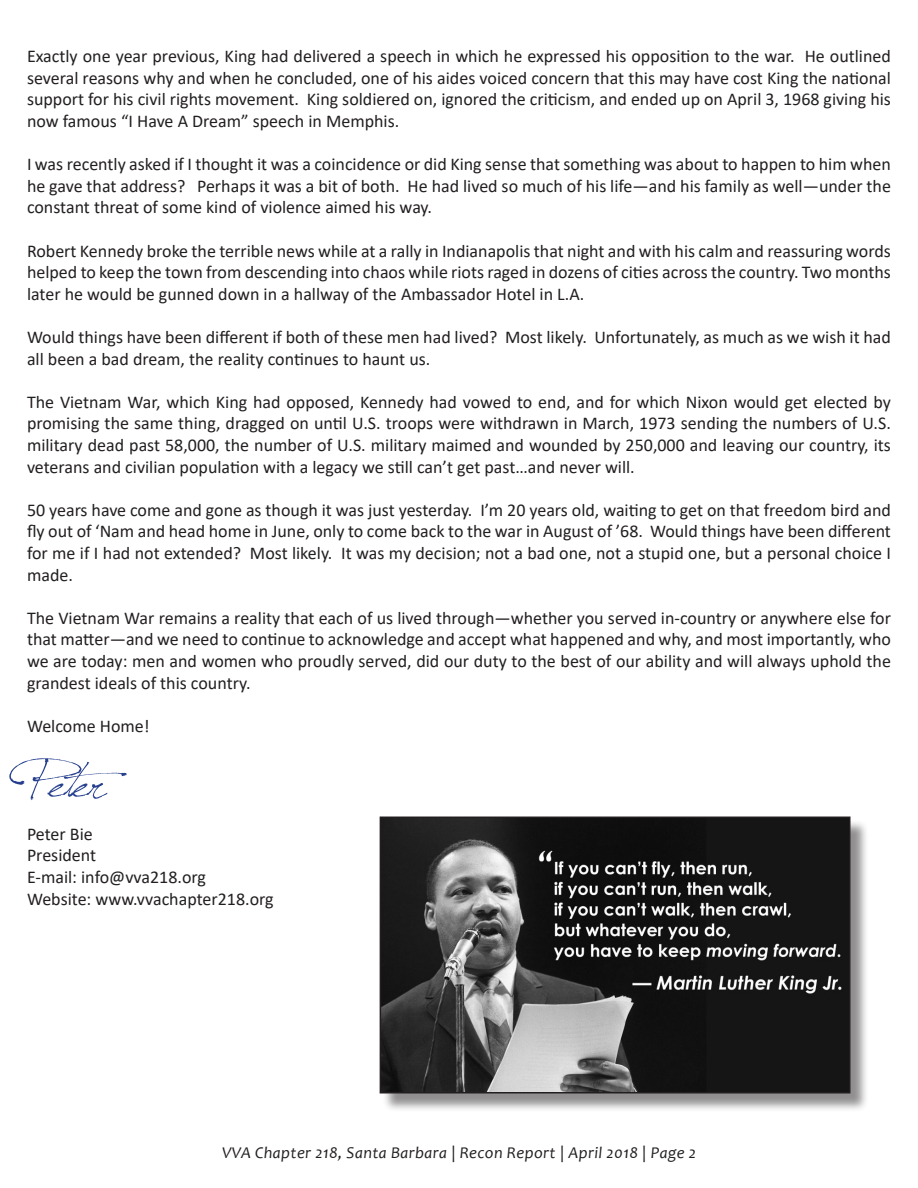
<style>
.page{position:relative;width:918px;height:1188px;background:#fff}
.page>*{position:absolute;margin:0;border:0;box-sizing:border-box;transform-origin:0 0}
.t1{font:54px "Jellyka Saint Andrews Queen";color:#253f8e}
.t2{font:18px/21.6px "Calibri";color:#231f20;text-align:justify}
.t3{font:italic 16.5px "Candara";letter-spacing:.025em;color:#231f20}
</style>
<div class="page">
<div style="left:382px;top:819px;width:487px;height:293px;background:#231f20;opacity:.5"></div>
<img style="left:383px;top:820px;width:464px;height:271px">
<div style="left:380px;top:817px;width:470px;height:277px;border:2px solid #231f20"></div>
<p class="t2" style="left:27px;top:45px;width:865px">Exactly one year previous, King had delivered a speech in which he expressed his opposition to the war. He outlined several reasons why and when he concluded, one of his aides voiced concern that this may have cost King the national support for his civil rights movement. King soldiered on, ignored the criticism, and ended up on April 3, 1968 giving his now famous “I Have A Dream” speech in Memphis.</p>
<p class="t2" style="left:27px;top:153px;width:866px">I was recently asked if I thought it was a coincidence or did King sense that something was about to happen to him when he gave that address? Perhaps it was a bit of both. He had lived so much of his life—and his family as well—under the constant threat of some kind of violence aimed his way.</p>
<p class="t2" style="left:27px;top:239px;width:865px">Robert Kennedy broke the terrible news while at a rally in Indianapolis that night and with his calm and reassuring words helped to keep the town from descending into chaos while riots raged in dozens of cities across the country. Two months later he would be gunned down in a hallway of the Ambassador Hotel in L.A.</p>
<p class="t2" style="left:27px;top:326px;width:865px">Would things have been different if both of these men had lived? Most likely. Unfortunately, as much as we wish it had all been a bad dream, the reality continues to haunt us.</p>
<p class="t2" style="left:27px;top:390px;width:866px">The Vietnam War, which King had opposed, Kennedy had vowed to end, and for which Nixon would get elected by promising the same thing, dragged on until U.S. troops were withdrawn in March, 1973 sending the numbers of U.S. military dead past 58,000, the number of U.S. military maimed and wounded by 250,000 and leaving our country, its veterans and civilian population with a legacy we still can’t get past…and never will.</p>
<p class="t2" style="left:27px;top:498px;width:866px">50 years have come and gone as though it was just yesterday. I’m 20 years old, waiting to get on that freedom bird and fly out of ‘Nam and head home in June, only to come back to the war in August of ’68. Would things have been different for me if I had not extended? Most likely. It was my decision; not a bad one, not a stupid one, but a personal choice I made.</p>
<p class="t2" style="left:27px;top:606px;width:866px">The Vietnam War remains a reality that each of us lived through—whether you served in-country or anywhere else for that matter—and we need to continue to acknowledge and accept what happened and why, and most importantly, who we are today: men and women who proudly served, did our duty to the best of our ability and will always uphold the grandest ideals of this country.</p>
<p class="t2" style="left:27px;top:714px;width:124px">Welcome Home!</p>
<p class="t1" style="left:27px;top:746px;width:102px">Pe te r</p>
<p class="t2" style="left:27px;top:822px;width:67px">Peter Bie</p>
<p class="t2" style="left:27px;top:844px;width:71px">President</p>
<p class="t2" style="left:27px;top:866px;width:181px">E-mail: info@vva218.org</p>
<p class="t2" style="left:27px;top:887px;width:248px">Website: www.vvachapter218.org</p>
<p class="t3" style="left:222px;top:1142px;width:475px">VVA Chapter 218, Santa Barbara | Recon Report | April 2018 | Page 2</p>
</div>
